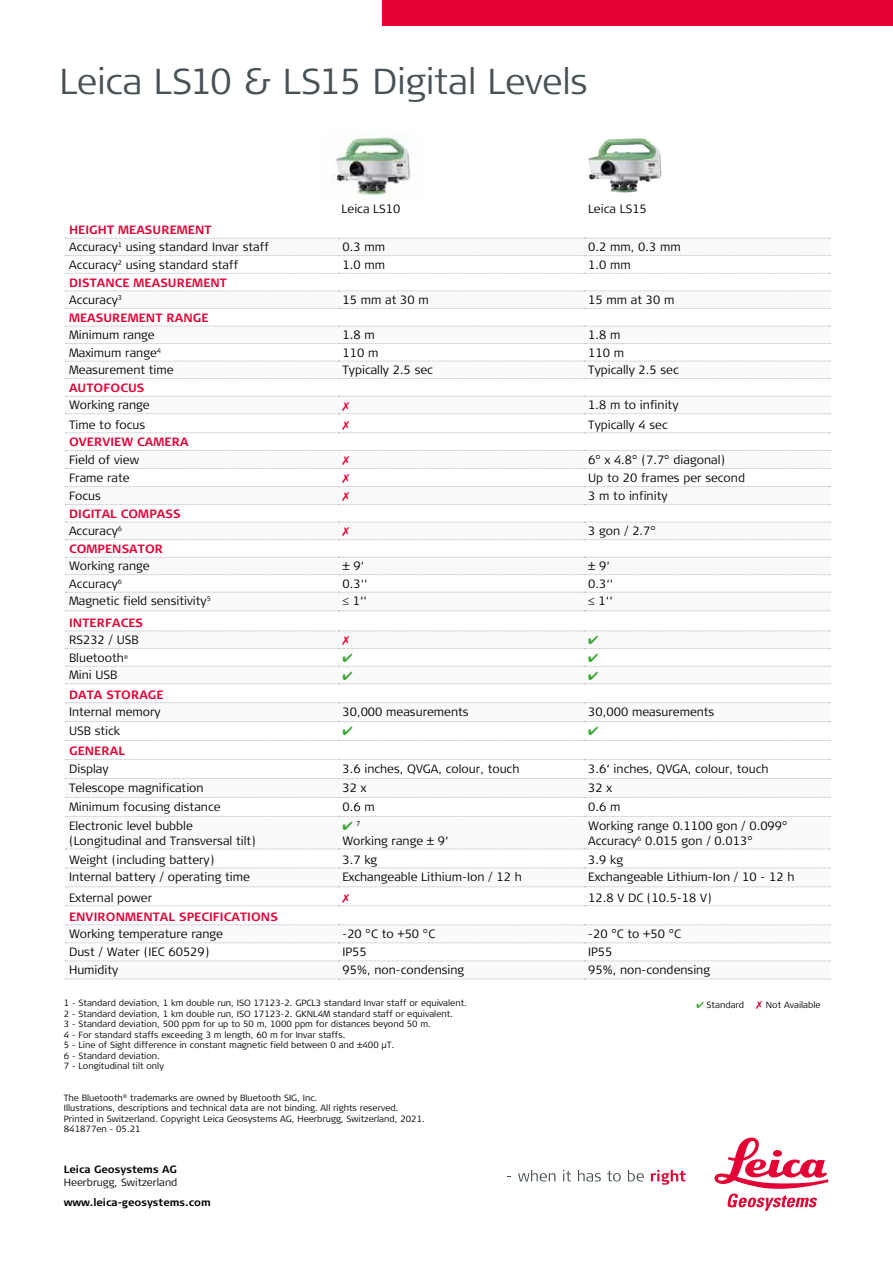
<style>
.page{position:relative;width:893px;height:1263px;background:#fff}
.page>*{position:absolute;margin:0;border:0;box-sizing:border-box;transform-origin:0 0}
.t1{font:300 36px "Signa Column";letter-spacing:-.01em;color:#485156}
.t2{font:300 12px/15px "Signa Column";color:#000}
.t3{font:700 12px/17.7px "Signa Column";letter-spacing:.01em;color:#e40234}
.t4{font:700 10.5px "Signa Column";color:#000}
.t5{font:300 10.5px "Signa Column";color:#000}
.t6{font:300 9px/10.5px "Signa Column";color:#000}
.t7{font:300 7.05px "Signa Column";color:#000}
.t8{font:300 5.25px "Signa Column";color:#000}
.s1{font-weight:700;color:#e40234}
.s2{font-weight:300;color:#000}
.s3{color:#3fa535}
.s4{color:#e40234}
</style>
<div class="page">
<div style="left:383px;top:0;width:510px;height:26px;background:#e40234"></div>
<svg style="left:518px;top:1170px;width:37px;height:11px"></svg>
<svg style="left:563px;top:1170px;width:8px;height:11px"></svg>
<svg style="left:578px;top:1170px;width:23px;height:11px"></svg>
<svg style="left:607px;top:1170px;width:14px;height:11px"></svg>
<svg style="left:628px;top:1170px;width:16px;height:11px"></svg>
<svg style="left:651px;top:1170px;width:35px;height:15px"></svg>
<svg style="left:714px;top:1137px;width:114px;height:74px"></svg>
<svg style="left:65px;top:307px;width:765px;height:672px"></svg>
<svg style="left:65px;top:238px;width:765px;height:1px"></svg>
<svg style="left:65px;top:557px;width:765px;height:1px"></svg>
<svg style="left:65px;top:778px;width:765px;height:1px"></svg>
<svg style="left:65px;top:961px;width:765px;height:1px"></svg>
<svg style="left:65px;top:979px;width:765px;height:1px"></svg>
<svg style="left:65px;top:797px;width:765px;height:1px"></svg>
<svg style="left:65px;top:611px;width:765px;height:1px"></svg>
<svg style="left:65px;top:255px;width:765px;height:1px"></svg>
<svg style="left:65px;top:273px;width:765px;height:1px"></svg>
<svg style="left:65px;top:291px;width:765px;height:1px"></svg>
<svg style="left:65px;top:308px;width:765px;height:1px"></svg>
<svg style="left:65px;top:326px;width:765px;height:1px"></svg>
<svg style="left:65px;top:702px;width:765px;height:1px"></svg>
<svg style="left:65px;top:343px;width:765px;height:1px"></svg>
<svg style="left:65px;top:361px;width:765px;height:1px"></svg>
<svg style="left:65px;top:378px;width:765px;height:1px"></svg>
<svg style="left:65px;top:924px;width:765px;height:1px"></svg>
<svg style="left:65px;top:942px;width:765px;height:1px"></svg>
<svg style="left:65px;top:574px;width:765px;height:19px"></svg>
<svg style="left:65px;top:849px;width:765px;height:1px"></svg>
<svg style="left:65px;top:868px;width:765px;height:1px"></svg>
<svg style="left:65px;top:886px;width:765px;height:1px"></svg>
<svg style="left:65px;top:816px;width:765px;height:1px"></svg>
<svg style="left:65px;top:759px;width:765px;height:1px"></svg>
<img style="left:588px;top:138px;width:74px;height:55px">
<img style="left:331px;top:131px;width:80px;height:67px">
<svg style="left:65px;top:396px;width:765px;height:18px"></svg>
<svg style="left:65px;top:421px;width:765px;height:12px"></svg>
<svg style="left:65px;top:450px;width:765px;height:55px"></svg>
<svg style="left:65px;top:522px;width:765px;height:18px"></svg>
<svg style="left:65px;top:631px;width:765px;height:53px"></svg>
<svg style="left:65px;top:721px;width:765px;height:20px"></svg>
<svg style="left:65px;top:893px;width:765px;height:13px"></svg>
<h1 class="t1" style="left:60px;top:58px;width:530px">Leica LS10 &amp; LS15 Digital Levels</h1>
<p class="t2" style="left:69px;top:221px;width:201px;line-height:17.5px"><span class="s1">HEIGHT MEASUREMENT<br></span>Accuracy<sup>1</sup> using standard Invar staff</p>
<p class="t2" style="left:342px;top:202px;width:60px">Leica LS10</p>
<p class="t2" style="left:588px;top:202px;width:60px">Leica LS15</p>
<p class="t2" style="left:342px;top:240px;width:44px">0.3 mm</p>
<p class="t2" style="left:588px;top:240px;width:94px">0.2 mm, 0.3 mm</p>
<p class="t2" style="left:69px;top:257px;width:171px">Accuracy<sup>2</sup> using standard staff</p>
<p class="t2" style="left:342px;top:257px;width:44px">1.0 mm</p>
<p class="t2" style="left:588px;top:257px;width:44px">1.0 mm</p>
<p class="t3" style="left:69px;top:274px;width:159px">DISTANCE MEASUREMENT<br><span class="s2">Accuracy</span><sup>3</sup></p>
<p class="t2" style="left:342px;top:293px;width:88px">15 mm at 30 m</p>
<p class="t2" style="left:588px;top:293px;width:88px">15 mm at 30 m</p>
<p class="t3" style="left:69px;top:309px;width:141px">MEASUREMENT RANGE</p>
<p class="t2" style="left:69px;top:328px;width:87px">Minimum range</p>
<p class="t2" style="left:342px;top:328px;width:34px">1.8 m</p>
<p class="t2" style="left:588px;top:328px;width:34px">1.8 m</p>
<p class="t2" style="left:69px;top:345px;width:94px">Maximum range<sup>4</sup></p>
<p class="t2" style="left:342px;top:345px;width:37px">110 m</p>
<p class="t2" style="left:588px;top:345px;width:37px">110 m</p>
<p class="t2" style="left:69px;top:363px;width:106px">Measurement time</p>
<p class="t2" style="left:342px;top:363px;width:92px">Typically 2.5 sec</p>
<p class="t2" style="left:588px;top:363px;width:92px">Typically 2.5 sec</p>
<p class="t3" style="left:69px;top:379px;width:77px">AUTOFOCUS</p>
<p class="t2" style="left:69px;top:398px;width:82px">Working range</p>
<p class="t2" style="left:588px;top:398px;width:92px">1.8 m to infinity</p>
<p class="t2" style="left:69px;top:417px;width:78px">Time to focus</p>
<p class="t2" style="left:588px;top:417px;width:81px">Typically 4 sec</p>
<p class="t3" style="left:69px;top:433px;width:121px">OVERVIEW CAMERA</p>
<p class="t2" style="left:69px;top:452px;width:72px">Field of view</p>
<p class="t2" style="left:588px;top:452px;width:138px">6° x 4.8° (7.7° diagonal)</p>
<p class="t2" style="left:69px;top:470px;width:62px">Frame rate</p>
<p class="t2" style="left:588px;top:470px;width:158px">Up to 20 frames per second</p>
<p class="t2" style="left:69px;top:488px;width:33px">Focus</p>
<p class="t2" style="left:588px;top:488px;width:81px">3 m to infinity</p>
<p class="t3" style="left:69px;top:505px;width:113px">DIGITAL COMPASS<br><span class="s2">Accuracy</span><sup>6</sup></p>
<p class="t2" style="left:588px;top:524px;width:69px">3 gon / 2.7°</p>
<p class="t3" style="left:69px;top:540px;width:96px">COMPENSATOR</p>
<p class="t2" style="left:69px;top:559px;width:82px">Working range</p>
<p class="t2" style="left:342px;top:559px;width:23px">± 9‘</p>
<p class="t2" style="left:588px;top:559px;width:23px">± 9‘</p>
<p class="t2" style="left:69px;top:576px;width:55px">Accuracy<sup>6</sup></p>
<p class="t2" style="left:342px;top:576px;width:27px">0.3‘‘</p>
<p class="t2" style="left:588px;top:576px;width:27px">0.3‘‘</p>
<p class="t2" style="left:69px;top:594px;width:143px">Magnetic field sensitivity<sup>5</sup></p>
<p class="t2" style="left:342px;top:594px;width:26px">≤ 1‘‘</p>
<p class="t2" style="left:588px;top:594px;width:26px">≤ 1‘‘</p>
<p class="t3" style="left:69px;top:614px;width:75px">INTERFACES</p>
<p class="t2" style="left:69px;top:633px;width:71px">RS232 / USB</p>
<p class="t2" style="left:69px;top:650px;width:56px">Bluetooth</p>
<p class="t8" style="left:124px;top:654px;width:6px">®</p>
<p class="t2" style="left:69px;top:668px;width:50px">Mini USB</p>
<p class="t3" style="left:69px;top:686px;width:96px">DATA STORAGE</p>
<p class="t2" style="left:69px;top:704px;width:93px">Internal memory</p>
<p class="t2" style="left:342px;top:704px;width:128px">30,000 measurements</p>
<p class="t2" style="left:588px;top:704px;width:128px">30,000 measurements</p>
<p class="t2" style="left:69px;top:723px;width:52px">USB stick</p>
<p class="t3" style="left:69px;top:742px;width:57px">GENERAL</p>
<p class="t2" style="left:69px;top:761px;width:41px">Display</p>
<p class="t2" style="left:342px;top:761px;width:178px">3.6 inches, QVGA, colour, touch</p>
<p class="t2" style="left:588px;top:761px;width:182px">3.6‘ inches, QVGA, colour, touch</p>
<p class="t2" style="left:69px;top:780px;width:136px">Telescope magnification</p>
<p class="t2" style="left:342px;top:780px;width:25px">32 x</p>
<p class="t2" style="left:588px;top:780px;width:25px">32 x</p>
<p class="t2" style="left:69px;top:799px;width:153px">Minimum focusing distance</p>
<p class="t2" style="left:342px;top:799px;width:34px">0.6 m</p>
<p class="t2" style="left:588px;top:799px;width:34px">0.6 m</p>
<p class="t2" style="left:69px;top:818px;width:188px">Electronic level bubble (Longitudinal and Transversal tilt)</p>
<p class="t7" style="left:342px;top:819px;width:19px"><span class="s3">✔</span> 7</p>
<p class="t2" style="left:588px;top:818px;width:201px">Working range 0.1100 gon / 0.099°<br>Accuracy<sup>6</sup> 0.015 gon / 0.013°</p>
<p class="t2" style="left:342px;top:833px;width:108px">Working range ± 9‘</p>
<p class="t2" style="left:69px;top:852px;width:147px">Weight (including battery)</p>
<p class="t2" style="left:342px;top:852px;width:36px">3.7 kg</p>
<p class="t2" style="left:588px;top:852px;width:36px">3.9 kg</p>
<p class="t2" style="left:69px;top:870px;width:182px">Internal battery / operating time</p>
<p class="t2" style="left:342px;top:870px;width:181px">Exchangeable Lithium-Ion / 12 h</p>
<p class="t2" style="left:588px;top:870px;width:208px">Exchangeable Lithium-Ion / 10 - 12 h</p>
<p class="t2" style="left:69px;top:890px;width:85px">External power</p>
<p class="t2" style="left:588px;top:890px;width:125px">12.8 V DC (10.5-18 V)</p>
<p class="t3" style="left:69px;top:908px;width:210px">ENVIRONMENTAL SPECIFICATIONS</p>
<p class="t2" style="left:69px;top:927px;width:155px">Working temperature range</p>
<p class="t2" style="left:342px;top:927px;width:94px">-20 °C to +50 °C</p>
<p class="t2" style="left:588px;top:927px;width:94px">-20 °C to +50 °C</p>
<p class="t2" style="left:69px;top:945px;width:142px">Dust / Water (IEC 60529)</p>
<p class="t2" style="left:342px;top:945px;width:26px">IP55</p>
<p class="t2" style="left:588px;top:945px;width:26px">IP55</p>
<p class="t2" style="left:69px;top:963px;width:51px">Humidity</p>
<p class="t2" style="left:342px;top:963px;width:123px">95%, non-condensing</p>
<p class="t2" style="left:588px;top:963px;width:123px">95%, non-condensing</p>
<p class="t6" style="left:64px;top:998px;width:405px">1 - Standard deviation, 1 km double run, ISO 17123-2. GPCL3 standard Invar staff or equivalent.</p>
<p class="t6" style="left:696px;top:1000px;width:126px"><span class="s3">✔</span> Standard <span class="s4">✗</span> Not Available</p>
<p class="t6" style="left:64px;top:1008px;width:391px">2 - Standard deviation, 1 km double run, ISO 17123-2. GKNL4M standard staff or equivalent.<br>3 - Standard deviation, 500 ppm for up to 50 m, 1000 ppm for distances beyond 50 m.<br>4 - For standard staffs exceeding 3 m length, 60 m for Invar staffs.<br>5 - Line of Sight difference in constant magnetic field between 0 and ±400 μT.<br>6 - Standard deviation.<br>7 - Longitudinal tilt only</p>
<p class="t6" style="left:64px;top:1092px;width:363px">The Bluetooth<sup>®</sup> trademarks are owned by Bluetooth SIG, Inc.<br>Illustrations, descriptions and technical data are not binding. All rights reserved.<br>Printed in Switzerland. Copyright Leica Geosystems AG, Heerbrugg, Switzerland, 2021.<br>841877en - 05.21</p>
<p class="t4" style="left:64px;top:1163px;width:115px">Leica Geosystems AG</p>
<p class="t5" style="left:64px;top:1175px;width:115px">Heerbrugg, Switzerland</p>
<p class="t4" style="left:64px;top:1196px;width:148px">www.leica-geosystems.com</p>
</div>
